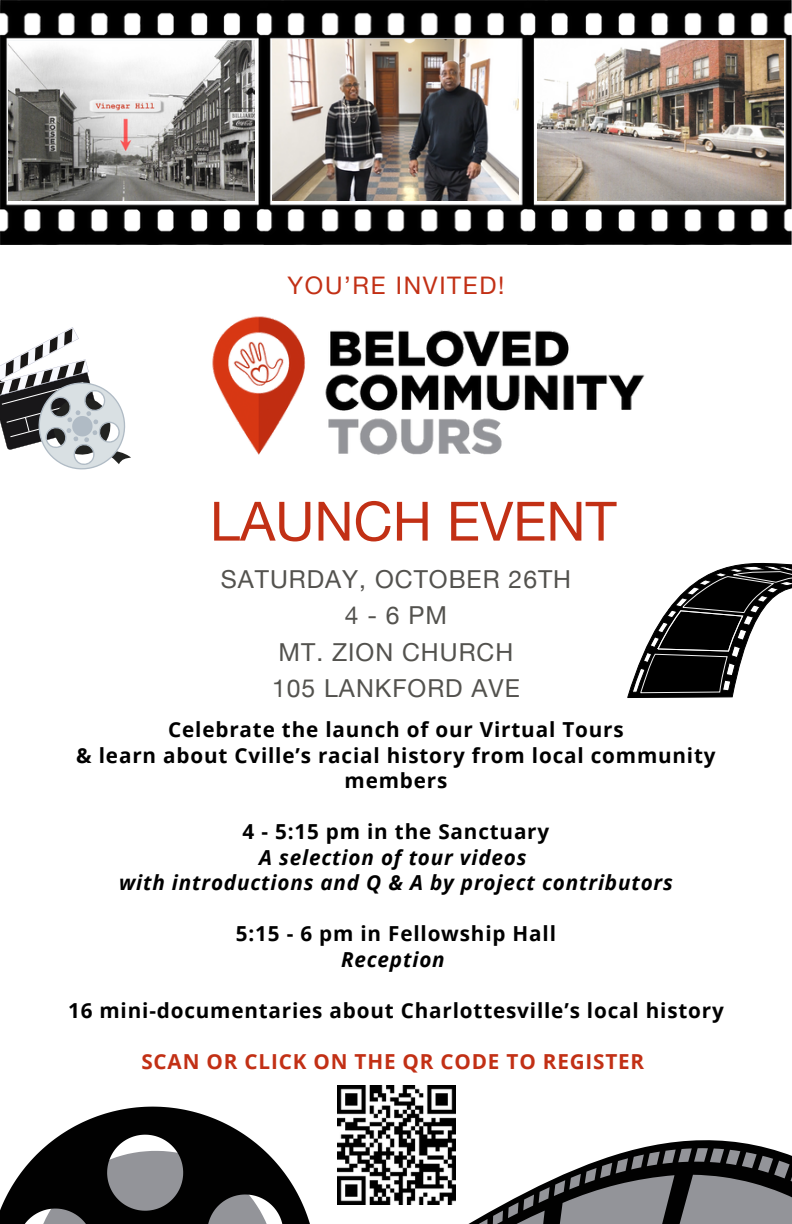
<style>
.page{position:relative;width:792px;height:1224px;background:#fff}
.page>*{position:absolute;margin:0;border:0;box-sizing:border-box;transform-origin:0 0}
.t1{font:54.2px "Helvetica Neue";color:#c23015}
.t2{font:24.8px/36.4px "Helvetica Neue";letter-spacing:.04em;color:#53524e;text-align:center}
.t3{font:24.2px "Helvetica Neue";letter-spacing:.07em;color:#c23015}
.t4{font:700 20.6px/25.6px "Open Sans";letter-spacing:.04em;color:#000;text-align:center}
.t5{font:italic 700 20.6px "Open Sans";letter-spacing:.04em;color:#000}
.t6{font:700 20.6px "Open Sans";letter-spacing:.04em;color:#c23015}
</style>
<div class="page">
<img style="left:212px;top:316px;width:433px;height:139px">
<svg style="left:337px;top:1085px;width:426px;height:120px"></svg>
<svg style="left:426px;top:1147px;width:366px;height:77px"></svg>
<svg style="left:0;top:1106px;width:310px;height:118px;fill:#010101"></svg>
<img style="left:0;top:0;width:792px;height:244px">
<img style="left:9px;top:40px;width:246px;height:161px">
<img style="left:273px;top:40px;width:246px;height:160px">
<img style="left:537px;top:40px;width:246px;height:161px">
<img style="left:337px;top:1086px;width:119px;height:118px">
<svg style="left:633px;top:564px;width:159px;height:133px"></svg>
<svg style="left:0;top:327px;width:131px;height:143px"></svg>
<p class="t3" style="left:288px;top:270px;width:218px">YOU’RE INVITED!</p>
<p class="t1" style="left:210px;top:489px;width:408px">LAUNCH EVENT</p>
<p class="t2" style="left:221px;top:561px;width:352px">SATURDAY, OCTOBER 26TH<br>4-6PM<br>MT. ZION CHURCH<br>105 LANKFORD AVE</p>
<p class="t4" style="left:168px;top:717px;width:457px">Celebrate the launch of our Virtual Tours</p>
<h2 class="t4" style="left:76px;top:742px;width:641px">&amp; learn about Cville’s racial history from local community members</h2>
<p class="t4" style="left:243px;top:819px;width:308px">4 - 5:15 pm in the Sanctuary</p>
<p class="t5" style="left:259px;top:843px;width:269px">A selection of tour videos</p>
<p class="t5" style="left:119px;top:868px;width:555px">with introductions and Q &amp; A by project contributors</p>
<h1 class="t4" style="left:236px;top:921px;width:322px">5:15 - 6 pm in Fellowship Hall</h1>
<h2 class="t5" style="left:341px;top:945px;width:105px">Reception</h2>
<p class="t4" style="left:68px;top:997px;width:657px">16 mini-documentaries about Charlottesville’s local history</p>
<p class="t6" style="left:141px;top:1047px;width:504px">SCAN OR CLICK ON THE QR CODE TO REGISTER</p>
</div>
